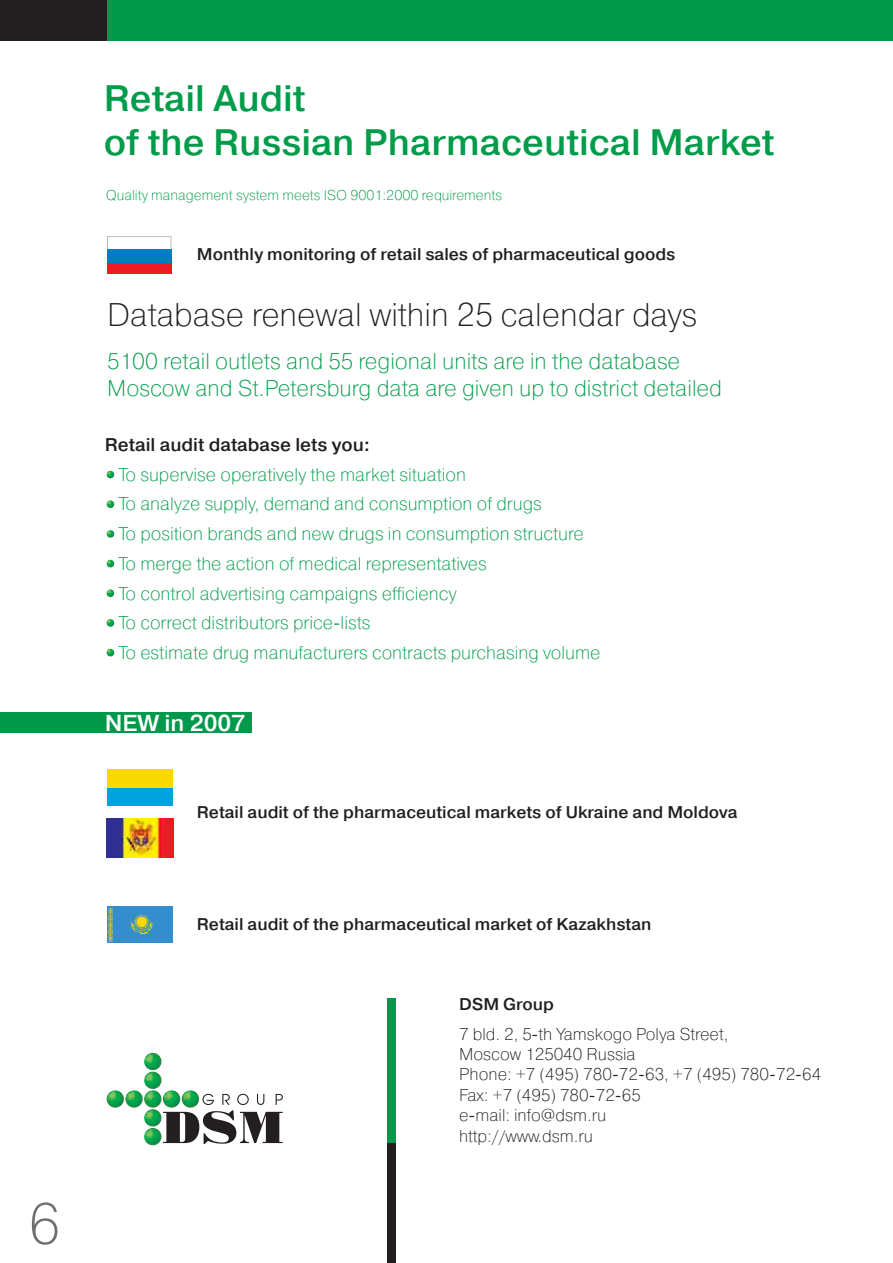
<style>
.page{position:relative;width:893px;height:1263px;background:#fff}
.page>*{position:absolute;margin:0;border:0;box-sizing:border-box;transform-origin:0 0}
.t1{font:57px "Pragmatica Light C";color:#6d6f71}
.t2{font:700 36.75px/44.1px "Pragmatica Light C";color:#009c4a}
.t3{font:32.7px "Pragmatica Light C";color:#231f20}
.t4{font:700 23.1px "Pragmatica Light C";color:#fff}
.t5{font:22.65px/27.2px "Pragmatica Light C";color:#009c4a}
.t6{font:18.45px "Pragmatica Light C";color:#009c4a}
.t7{font:700 18.45px "Pragmatica Light C";color:#231f20}
.t8{font:700 16.95px "Pragmatica Light C";color:#231f20}
.t9{font:16.95px/20.4px "Pragmatica Light C";color:#231f20}
.t10{font:14.1px "Pragmatica Light C";color:#009c4a}
</style>
<div class="page">
<svg style="left:107px;top:1053px;width:176px;height:92px"></svg>
<div style="left:0;top:0;width:893px;height:41px;background:#00984a"></div>
<div style="left:0;top:0;width:107px;height:41px;background:#231f20"></div>
<div style="left:387px;top:998px;width:8px;height:215px;background:#00984a"></div>
<div style="left:387px;top:1143px;width:8px;height:120px;background:#231f20"></div>
<div style="left:0;top:712px;width:251px;height:20px;background:#00984a"></div>
<svg style="left:107px;top:530px;width:7px;height:8px"></svg>
<svg style="left:107px;top:500px;width:7px;height:8px"></svg>
<svg style="left:107px;top:471px;width:7px;height:7px"></svg>
<svg style="left:107px;top:560px;width:7px;height:7px"></svg>
<svg style="left:107px;top:589px;width:7px;height:8px"></svg>
<svg style="left:107px;top:619px;width:7px;height:8px"></svg>
<svg style="left:107px;top:649px;width:7px;height:7px"></svg>
<div style="left:107px;top:236px;width:64px;height:14px;border:1px solid #bcbdbf"></div>
<div style="left:107px;top:769px;width:66px;height:37px;background:#00a3df"></div>
<div style="left:107px;top:769px;width:66px;height:19px;background:#fad900"></div>
<div style="left:107px;top:906px;width:66px;height:37px;background:#348ecd"></div>
<svg style="left:108px;top:908px;width:5px;height:34px"></svg>
<svg style="left:131px;top:914px;width:22px;height:20px"></svg>
<div style="left:107px;top:259px;width:64px;height:15px;background:#ed1c24"></div>
<div style="left:107px;top:249px;width:64px;height:14px;background:#007cc2"></div>
<img style="left:107px;top:819px;width:66px;height:38px">
<h1 class="t1" style="left:29px;top:1192px;width:34px">6</h1>
<h2 class="t2" style="left:104px;top:76px;width:672px">Retail Audit<br>of the Russian Pharmaceutical Market</h2>
<p class="t10" style="left:106px;top:187px;width:398px">Quality management system meets ISO 9001:2000 requirements</p>
<p class="t8" style="left:197px;top:245px;width:480px">Monthly monitoring of retail sales of pharmaceutical goods</p>
<h3 class="t3" style="left:107px;top:296px;width:591px">Database renewal within 25 calendar days</h3>
<p class="t5" style="left:107px;top:348px;width:616px">5100 retail outlets and 55 regional units are in the database<br>Moscow and St.Petersburg data are given up to district detailed</p>
<p class="t7" style="left:105px;top:434px;width:267px">Retail audit database lets you:</p>
<p class="t6" style="left:105px;top:464px;width:363px">• To supervise operatively the market situation</p>
<p class="t6" style="left:105px;top:494px;width:438px">• To analyze supply, demand and consumption of drugs</p>
<p class="t6" style="left:105px;top:523px;width:480px">• To position brands and new drugs in consumption structure</p>
<p class="t6" style="left:105px;top:553px;width:383px">• To merge the action of medical representatives</p>
<p class="t6" style="left:105px;top:583px;width:353px">• To control advertising campaigns efficiency</p>
<p class="t6" style="left:105px;top:613px;width:267px">• To correct distributors price-lists</p>
<p class="t6" style="left:105px;top:642px;width:497px">• To estimate drug manufacturers contracts purchasing volume</p>
<p class="t4" style="left:105px;top:710px;width:142px">NEW in 2007</p>
<p class="t8" style="left:197px;top:803px;width:542px">Retail audit of the pharmaceutical markets of Ukraine and Moldova</p>
<p class="t8" style="left:197px;top:915px;width:456px">Retail audit of the pharmaceutical market of Kazakhstan</p>
<p class="t8" style="left:459px;top:995px;width:96px">DSM Group</p>
<p class="t9" style="left:459px;top:1024px;width:364px">7 bld. 2, 5-th Yamskogo Polya Street,<br>Moscow 125040 Russia<br>Phone: +7 (495) 780-72-63, +7 (495) 780-72-64<br>Fax: +7 (495) 780-72-65<br>e-mail: info@dsm.ru<br>http://www.dsm.ru</p>
</div>
